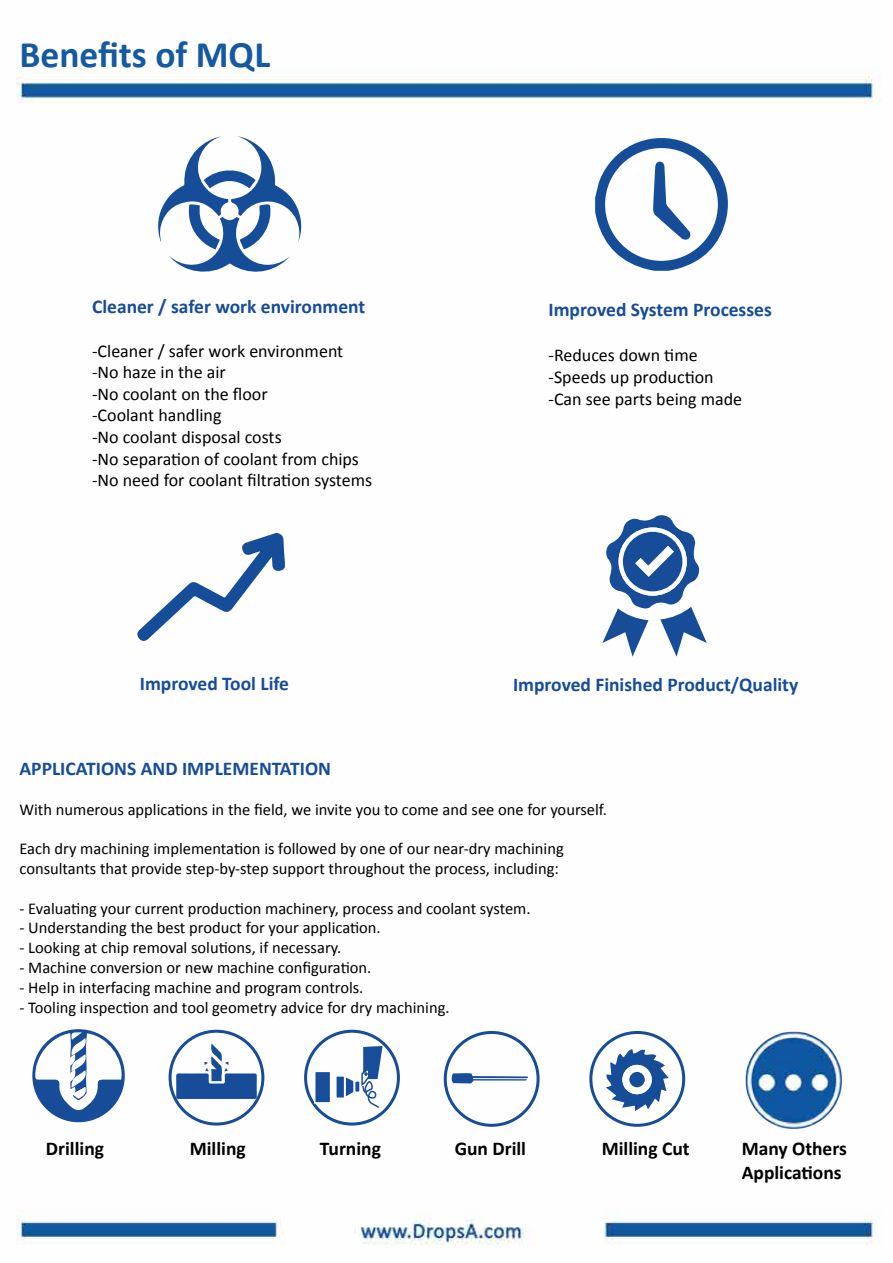
<style>
.page{position:relative;width:893px;height:1263px;background:#fff}
.page>*{position:absolute;margin:0;border:0;box-sizing:border-box;transform-origin:0 0}
.t1{font:700 37.5px "Calibri";color:#1559a0}
.t2{font:700 19.5px "Calibri";color:#164c98}
.t3{font:700 19.5px/23.4px "Calibri";color:#000}
.t4{font:18px/21.6px "Calibri";color:#000}
.t5{font:16.5px/19.8px "Calibri";color:#000}
</style>
<div class="page">
<img style="left:16px;top:68px;width:865px;height:1177px">
<svg style="left:157px;top:136px;width:145px;height:141px"></svg>
<svg style="left:595px;top:131px;width:139px;height:140px"></svg>
<svg style="left:137px;top:533px;width:148px;height:108px"></svg>
<svg style="left:602px;top:513px;width:105px;height:144px"></svg>
<svg style="left:32px;top:1029px;width:93px;height:93px"></svg>
<svg style="left:176px;top:1043px;width:81px;height:56px"></svg>
<div style="left:169px;top:1030px;width:95px;height:95px;border:3px solid #164c98;border-radius:50%"></div>
<div style="left:304px;top:1030px;width:96px;height:95px;border:3px solid #164c98;border-radius:50%"></div>
<div style="left:444px;top:1031px;width:96px;height:96px;border:3px solid #164c98;border-radius:50%"></div>
<div style="left:589px;top:1031px;width:96px;height:96px;border:3px solid #164c98;border-radius:50%"></div>
<svg style="left:605px;top:1048px;width:64px;height:63px"></svg>
<div style="left:629px;top:1072px;width:16px;height:15px;background:#164d99;border-radius:50%"></div>
<div style="left:315px;top:1071px;width:16px;height:32px;background:#184d99"></div>
<div style="left:314px;top:1070px;width:17px;height:34px;border:2px solid #fff"></div>
<div style="left:336px;top:1076px;width:9px;height:22px;background:#184d99"></div>
<div style="left:335px;top:1075px;width:10px;height:24px;border:2px solid #fff"></div>
<svg style="left:343px;top:1045px;width:40px;height:64px"></svg>
<svg style="left:452px;top:1052px;width:78px;height:31px"></svg>
<hr style="left:473px;top:1078px;width:55px;height:1px;background:#fff">
<img style="left:740px;top:1027px;width:105px;height:105px">
<h1 class="t1" style="left:20px;top:31px;width:252px">Benefits of MQL</h1>
<p class="t2" style="left:92px;top:295px;width:275px">Cleaner / safer work environment</p>
<p class="t4" style="left:92px;top:339px;width:281px">-Cleaner / safer work environment -No haze in the air<br>-No coolant on the floor<br>-Coolant handling<br>-No coolant disposal costs<br>-No separation of coolant from chips -No need for coolant filtration systems</p>
<p class="t2" style="left:548px;top:298px;width:225px">Improved System Processes</p>
<p class="t4" style="left:548px;top:344px;width:195px">-Reduces down time -Speeds up production -Can see parts being made</p>
<p class="t2" style="left:140px;top:672px;width:151px">Improved Tool Life</p>
<p class="t2" style="left:513px;top:673px;width:287px">Improved Finished Product/Quality</p>
<p class="t2" style="left:20px;top:756px;width:313px">APPLICATIONS AND IMPLEMENTATION</p>
<p class="t5" style="left:20px;top:798px;width:589px">With numerous applications in the field, we invite you to come and see one for yourself.</p>
<p class="t5" style="left:20px;top:838px;width:546px">Each dry machining implementation is followed by one of our near-dry machining consultants that provide step-by-step support throughout the process, including:</p>
<p class="t5" style="left:20px;top:897px;width:513px">- Evaluating your current production machinery, process and coolant system.</p>
<p class="t5" style="left:20px;top:917px;width:363px">- Understanding the best product for your application.</p>
<p class="t5" style="left:20px;top:937px;width:323px">- Looking at chip removal solutions, if necessary.</p>
<p class="t5" style="left:20px;top:957px;width:353px">- Machine conversion or new machine configuration.</p>
<p class="t5" style="left:20px;top:976px;width:345px">- Help in interfacing machine and program controls.</p>
<p class="t5" style="left:20px;top:996px;width:432px">- Tooling inspection and tool geometry advice for dry machining.</p>
<p class="t3" style="left:46px;top:1136px;width:60px">Drilling</p>
<p class="t3" style="left:190px;top:1136px;width:57px">Milling</p>
<p class="t3" style="left:320px;top:1136px;width:63px">Turning</p>
<p class="t3" style="left:455px;top:1136px;width:73px">Gun Drill</p>
<p class="t3" style="left:602px;top:1136px;width:89px">Milling Cut</p>
<p class="t3" style="left:742px;top:1136px;width:107px">Many Others<br>Applications</p>
</div>
